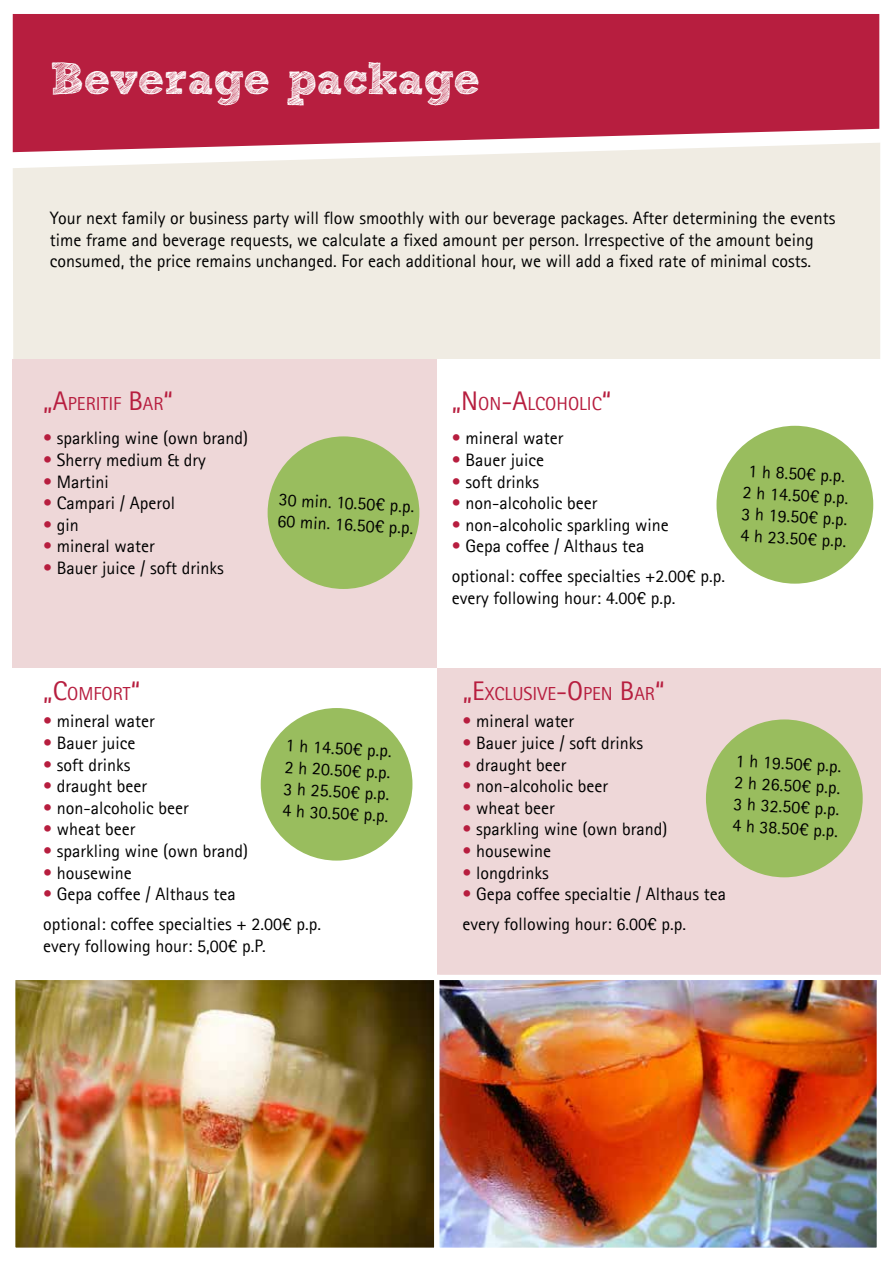
<style>
.page{position:relative;width:893px;height:1263px;background:#fff}
.page>*{position:absolute;margin:0;border:0;box-sizing:border-box;transform-origin:0 0}
.t1{font:45px "Sketch Rockwell";color:#fff}
.t2{font:18.9px "Agfa Rotis Sans Serif";color:#b71e3f}
.t3{font:18px/21.6px "Agfa Rotis Sans Serif";color:#000}
.s1{font-size:27px}
.s2{color:#b71e3f}
</style>
<div class="page">
<div style="left:13px;top:143px;width:867px;height:525px;background:#f0ece3"></div>
<svg style="left:13px;top:14px;width:866px;height:138px;background:#bc304e"></svg>
<div style="left:13px;top:359px;width:424px;height:308px;background:#eed7d8"></div>
<div style="left:437px;top:359px;width:443px;height:308px;background:#fff"></div>
<div style="left:268px;top:436px;width:151px;height:153px;background:#99bd5e;border-radius:50%"></div>
<div style="left:716px;top:426px;width:157px;height:158px;background:#99bd5e;border-radius:50%"></div>
<div style="left:437px;top:668px;width:443px;height:309px;background:#eed7d8"></div>
<div style="left:261px;top:708px;width:151px;height:152px;background:#99bd5e;border-radius:50%"></div>
<div style="left:706px;top:719px;width:157px;height:158px;background:#99bd5e;border-radius:50%"></div>
<img style="left:16px;top:981px;width:860px;height:266px">
<div style="left:10px;top:975px;width:429px;height:278px;border:5px solid #fff"></div>
<div style="left:434px;top:975px;width:448px;height:278px;border:5px solid #fff"></div>
<h1 class="t1" style="left:50px;top:54px;width:432px">Beverage package</h1>
<p class="t3" style="left:50px;top:207px;width:787px">Your next family or business party will flow smoothly with our beverage packages. After determining the events time frame and beverage requests, we calculate a fixed amount per person. Irrespective of the amount being consumed, the price remains unchanged. For each additional hour, we will add a fixed rate of minimal costs.</p>
<p class="t2" style="left:43px;top:393px;width:131px"><span class="s1">„</span><span class="s1">A</span>PERITIF <span class="s1">B</span>AR<span class="s1">“</span></p>
<p class="t3" style="left:43px;top:427px;width:206px"><span class="s2">•</span> sparkling wine (own brand)</p>
<p class="t3" style="left:43px;top:449px;width:164px"><span class="s2">•</span> Sherry medium &amp; dry</p>
<p class="t3" style="left:43px;top:470px;width:67px"><span class="s2">•</span> Martini</p>
<p class="t3" style="left:43px;top:492px;width:133px"><span class="s2">•</span> Campari / Aperol</p>
<p class="t3" style="left:43px;top:514px;width:37px"><span class="s2">•</span> gin</p>
<p class="t3" style="left:43px;top:535px;width:113px"><span class="s2">•</span> mineral water</p>
<p class="t3" style="left:43px;top:557px;width:182px"><span class="s2">•</span> Bauer juice / soft drinks</p>
<p class="t3" style="left:279px;top:488px;width:138px;rotate:3deg">30 min. 10.50€ p.p.<br>60 min. 16.50€ p.p.</p>
<p class="t2" style="left:43px;top:683px;width:98px"><span class="s1">„C</span>OMFORT<span class="s1">“</span></p>
<p class="t3" style="left:43px;top:710px;width:113px"><span class="s2">•</span> mineral water</p>
<p class="t3" style="left:43px;top:732px;width:94px"><span class="s2">•</span> Bauer juice</p>
<p class="t3" style="left:43px;top:753px;width:89px"><span class="s2">•</span> soft drinks</p>
<p class="t3" style="left:43px;top:775px;width:105px"><span class="s2">•</span> draught beer</p>
<p class="t3" style="left:43px;top:797px;width:147px"><span class="s2">•</span> non-alcoholic beer</p>
<p class="t3" style="left:43px;top:818px;width:94px"><span class="s2">•</span> wheat beer</p>
<p class="t3" style="left:43px;top:840px;width:206px"><span class="s2">•</span> sparkling wine (own brand)</p>
<p class="t3" style="left:43px;top:861px;width:90px"><span class="s2">•</span> housewine</p>
<p class="t3" style="left:43px;top:879px;width:279px;line-height:30px"><span class="s2">•</span> Gepa coffee / Althaus tea<br>optional: coffee specialties + 2.00€ p.p.</p>
<p class="t3" style="left:43px;top:935px;width:224px">every following hour: 5,00€ p.P.</p>
<p class="t3" style="left:286px;top:734px;width:107px;text-align:justify;rotate:3deg">1 h 14.50€ p.p.<br>2 h 20.50€ p.p.<br>3 h 25.50€ p.p.<br>4 h 30.50€ p.p.</p>
<p class="t2" style="left:452px;top:393px;width:161px"><span class="s1">„N</span>ON<span class="s1">-A</span>LCOHOLIC<span class="s1">“</span></p>
<p class="t3" style="left:452px;top:427px;width:113px"><span class="s2">•</span> mineral water</p>
<p class="t3" style="left:452px;top:449px;width:94px"><span class="s2">•</span> Bauer juice</p>
<p class="t3" style="left:452px;top:470px;width:89px"><span class="s2">•</span> soft drinks</p>
<p class="t3" style="left:452px;top:492px;width:147px"><span class="s2">•</span> non-alcoholic beer</p>
<p class="t3" style="left:452px;top:514px;width:218px"><span class="s2">•</span> non-alcoholic sparkling wine</p>
<p class="t3" style="left:452px;top:531px;width:275px;line-height:30px"><span class="s2">•</span> Gepa coffee / Althaus tea<br>optional: coffee specialties +2.00€ p.p.</p>
<p class="t3" style="left:452px;top:587px;width:225px">every following hour: 4.00€ p.p.</p>
<p class="t3" style="left:744px;top:460px;width:107px;rotate:3deg">1 h 8.50€ p.p.<br>2 h 14.50€ p.p.<br>3 h 19.50€ p.p.<br>4 h 23.50€ p.p.</p>
<p class="t2" style="left:463px;top:683px;width:203px"><span class="s1">„E</span>XCLUSIVE<span class="s1">-O</span>PEN <span class="s1">B</span>AR<span class="s1">“</span></p>
<p class="t3" style="left:463px;top:710px;width:113px"><span class="s2">•</span> mineral water</p>
<p class="t3" style="left:463px;top:732px;width:182px"><span class="s2">•</span> Bauer juice / soft drinks</p>
<p class="t3" style="left:463px;top:753px;width:105px"><span class="s2">•</span> draught beer</p>
<p class="t3" style="left:463px;top:775px;width:147px"><span class="s2">•</span> non-alcoholic beer</p>
<p class="t3" style="left:463px;top:797px;width:94px"><span class="s2">•</span> wheat beer</p>
<p class="t3" style="left:463px;top:818px;width:206px"><span class="s2">•</span> sparkling wine (own brand)</p>
<p class="t3" style="left:463px;top:840px;width:90px"><span class="s2">•</span> housewine</p>
<p class="t3" style="left:463px;top:861px;width:88px"><span class="s2">•</span> longdrinks</p>
<p class="t3" style="left:463px;top:879px;width:265px;line-height:30px"><span class="s2">•</span> Gepa coffee specialtie / Althaus tea every following hour: 6.00€ p.p.</p>
<p class="t3" style="left:736px;top:750px;width:107px;text-align:justify;rotate:3deg">1 h 19.50€ p.p.<br>2 h 26.50€ p.p.<br>3 h 32.50€ p.p.<br>4 h 38.50€ p.p.</p>
</div>
